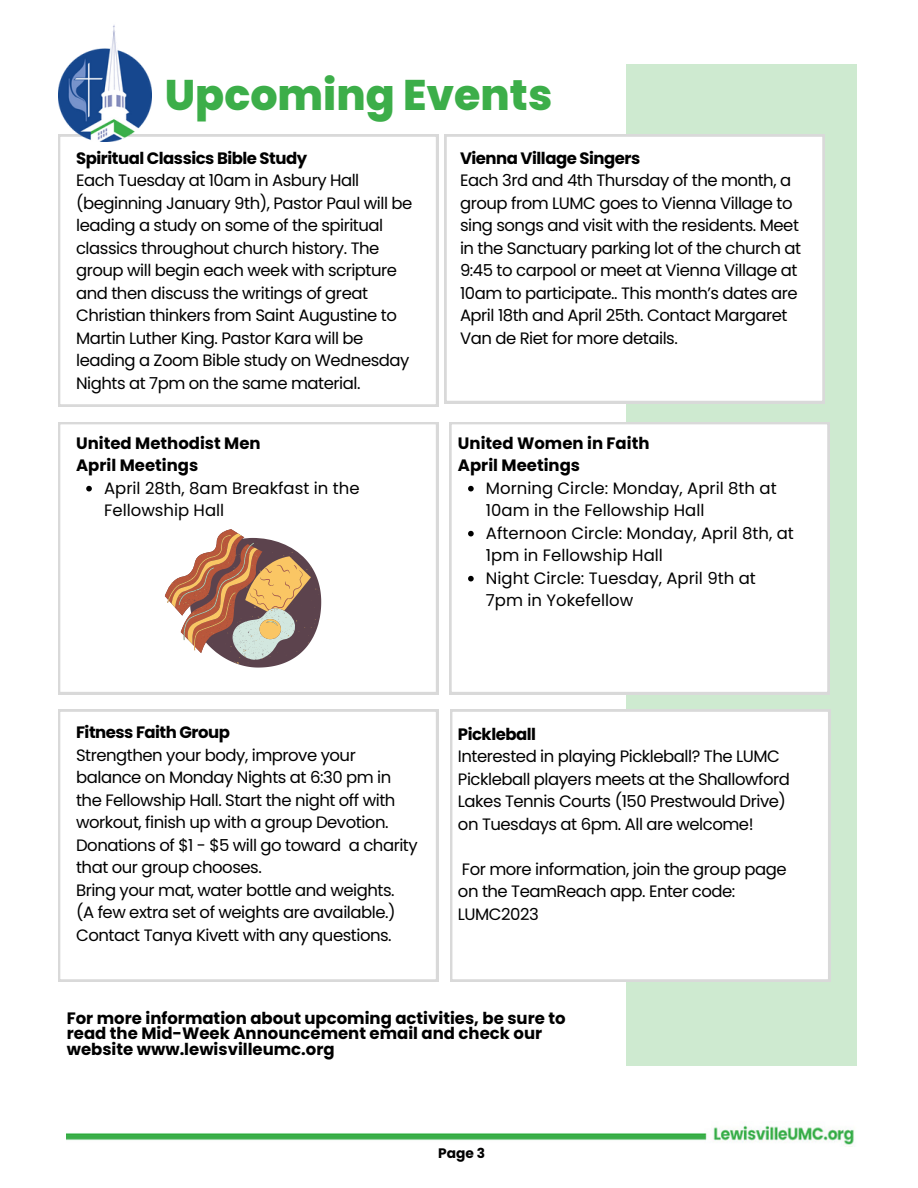
<style>
.page{position:relative;width:918px;height:1188px;background:#fff}
.page>*{position:absolute;margin:0;border:0;box-sizing:border-box;transform-origin:0 0}
.t1{font:800 42.75px "Poppins";color:#3cae49}
.t2{font:16.5px/22.5px "Poppins";letter-spacing:-.03em;color:#000}
.t3{font:16.5px/22.5px "Poppins";color:#000}
.t4{font:700 16.5px/15.8px "Poppins";color:#000}
.t5{font:700 13.8px "Poppins";color:#000}
.s1{font-weight:700}
</style>
<div class="page">
<div style="left:626px;top:64px;width:231px;height:1002px;background:#ceead0"></div>
<img style="left:66px;top:1125px;width:788px;height:20px">
<div style="left:449px;top:422px;width:380px;height:272px;background:#fff"></div>
<div style="left:450px;top:710px;width:380px;height:272px;background:#fff"></div>
<svg style="left:58px;top:135px;width:380px;height:271px"></svg>
<svg style="left:58px;top:422px;width:380px;height:272px"></svg>
<svg style="left:58px;top:710px;width:380px;height:272px"></svg>
<img style="left:58px;top:25px;width:93px;height:117px">
<div style="left:445px;top:135px;width:380px;height:268px;background:#fff"></div>
<svg style="left:165px;top:529px;width:156px;height:139px"></svg>
<svg style="left:468px;top:486px;width:6px;height:5px"></svg>
<svg style="left:468px;top:531px;width:6px;height:5px"></svg>
<svg style="left:468px;top:576px;width:6px;height:5px"></svg>
<svg style="left:86px;top:486px;width:6px;height:5px"></svg>
<h3 class="t1" style="left:165px;top:65px;width:389px">Upcoming Events</h3>
<h3 class="t2" style="left:76px;top:147px;width:338px"><span class="s1">Spiritual Classics Bible Study<br></span>Each Tuesday at 10am in Asbury Hall (beginning January 9th), Pastor Paul will be leading a study on some of the spiritual classics throughout church history. The group will begin each week with scripture and then discuss the writings of great Christian thinkers from Saint Augustine to Martin Luther King. Pastor Kara will be leading a Zoom Bible study on Wednesday Nights at 7pm on the same material.</h3>
<h3 class="t4" style="left:76px;top:432px;width:186px;line-height:22.5px">United Methodist Men<br>April Meetings</h3>
<h3 class="t3" style="left:104px;top:477px;width:257px">April 28th, 8am Breakfast in the<br>Fellowship Hall</h3>
<p class="t2" style="left:460px;top:147px;width:343px"><span class="s1">Vienna Village Singers<br></span>Each 3rd and 4th Thursday of the month, a group from LUMC goes to Vienna Village to sing songs and visit with the residents. Meet in the Sanctuary parking lot of the church at 9:45 to carpool or meet at Vienna Village at 10am to participate.. This month’s dates are April 18th and April 25th. Contact Margaret Van de Riet for more details.</p>
<h2 class="t4" style="left:458px;top:432px;width:193px;line-height:22.5px">United Women in Faith<br>April Meetings</h2>
<p class="t3" style="left:486px;top:477px;width:292px">Morning Circle: Monday, April 8th at<br>10am in the Fellowship Hall</p>
<p class="t3" style="left:486px;top:522px;width:309px">Afternoon Circle: Monday, April 8th, at<br>1pm in Fellowship Hall</p>
<p class="t3" style="left:486px;top:567px;width:271px">Night Circle: Tuesday, April 9th at<br>7pm in Yokefellow</p>
<p class="t2" style="left:76px;top:721px;width:343px"><span class="s1">Fitness Faith Group<br></span>Strengthen your body, improve your balance on Monday Nights at 6:30 pm in the Fellowship Hall. Start the night off with workout, finish up with a group Devotion.<br>Donations of $1 - $5 will go toward a charity that our group chooses.<br>Bring your mat, water bottle and weights.<br>(A few extra set of weights are available.)<br>Contact Tanya Kivett with any questions.</p>
<h2 class="t2" style="left:458px;top:723px;width:334px"><span class="s1">Pickleball<br></span>Interested in playing Pickleball? The LUMC Pickleball players meets at the Shallowford Lakes Tennis Courts (150 Prestwould Drive) on Tuesdays at 6pm. All are welcome!</h2>
<p class="t2" style="left:458px;top:858px;width:330px">For more information, join the group page on the TeamReach app. Enter code:<br>LUMC2023</p>
<h3 class="t4" style="left:67px;top:1010px;width:500px">For more information about upcoming activities, be sure to read the Mid-Week Announcement email and check our website www.lewisvilleumc.org</h3>
<h2 class="t5" style="left:438px;top:1144px;width:48px">Page 3</h2>
</div>
